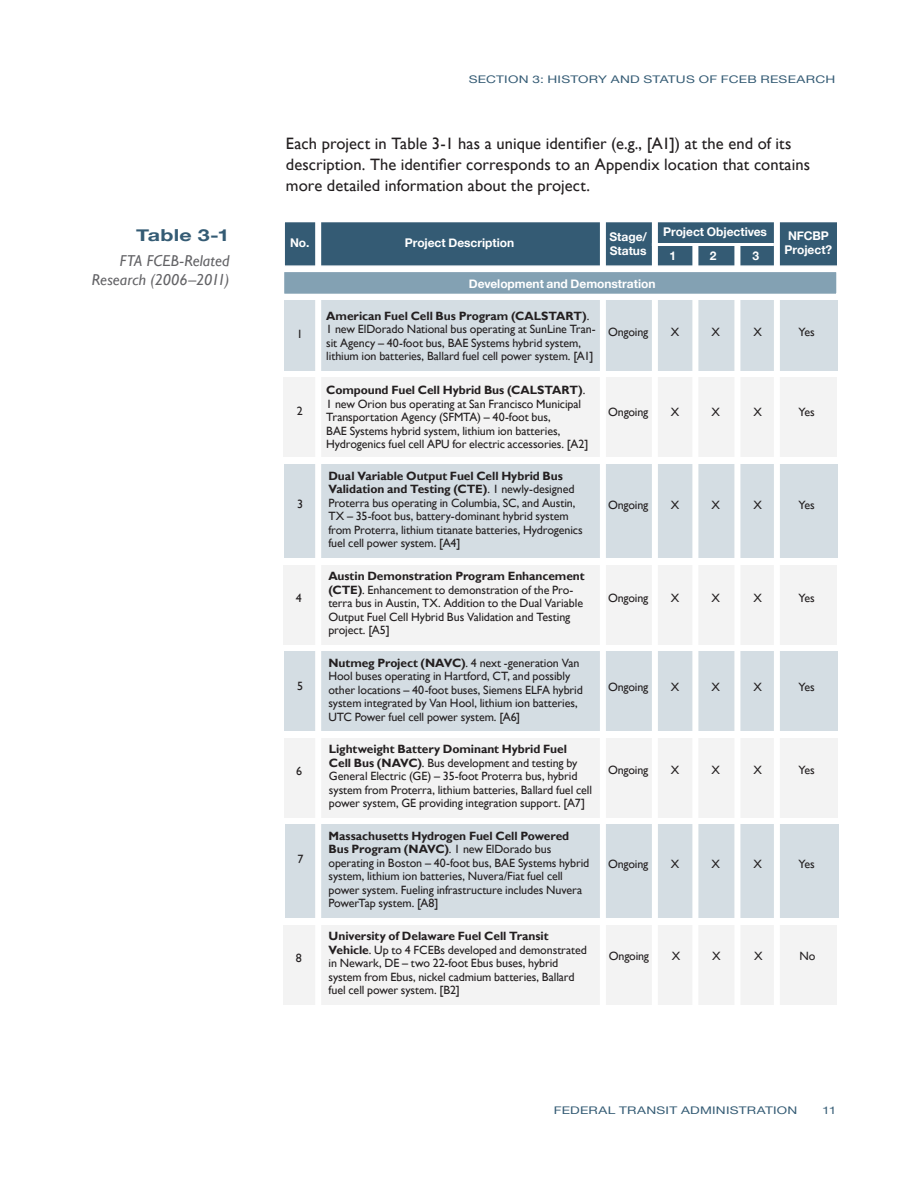
<style>
.page{position:relative;width:918px;height:1188px;background:#fff}
.page>*{position:absolute;margin:0;border:0;box-sizing:border-box;transform-origin:0 0}
.t1{font:16.5px/21px "Gill Sans";letter-spacing:.005em;color:#231f20}
.t2{font:700 16.5px "Helvetica Neue";letter-spacing:.01em;color:#345b74;scale:1.3 1}
.t3{font:italic 15.75px/18.9px "Gill Sans";letter-spacing:.005em;color:#636366;text-align:right}
.t4{font:12px/13.5px "Gill Sans";letter-spacing:-.005em;color:#231f20}
.t5{font:700 12px/14.1px "Helvetica Neue";letter-spacing:-.005em;color:#fff}
.t6{font:10.5px "Helvetica Neue";letter-spacing:.02em;color:#345b74;scale:1.3 1}
.s1{font-weight:700}
</style>
<div class="page">
<div style="left:284px;top:925px;width:553px;height:79px;background:#f3f3f3"></div>
<div style="left:285px;top:825px;width:553px;height:93px;background:#d4dde3"></div>
<div style="left:284px;top:738px;width:554px;height:79px;background:#f3f3f3"></div>
<div style="left:285px;top:652px;width:553px;height:79px;background:#d4dde3"></div>
<div style="left:284px;top:565px;width:553px;height:79px;background:#f3f3f3"></div>
<div style="left:285px;top:464px;width:553px;height:94px;background:#d4dde3"></div>
<div style="left:284px;top:378px;width:553px;height:79px;background:#f3f3f3"></div>
<div style="left:284px;top:221px;width:554px;height:46px;background:#345b74;border:1px solid #fff"></div>
<hr style="left:652px;top:243px;width:122px;height:3px;background:#fff">
<div style="left:652px;top:219px;width:6px;height:48px;background:#fff"></div>
<div style="left:284px;top:301px;width:554px;height:70px;background:#d4dde3"></div>
<div style="left:315px;top:218px;width:6px;height:809px;background:#fff"></div>
<div style="left:774px;top:219px;width:6px;height:808px;background:#fff"></div>
<div style="left:734px;top:245px;width:6px;height:771px;background:#fff"></div>
<div style="left:600px;top:221px;width:6px;height:806px;background:#fff"></div>
<div style="left:652px;top:297px;width:6px;height:716px;background:#fff"></div>
<div style="left:692px;top:246px;width:6px;height:769px;background:#fff"></div>
<div style="left:283px;top:271px;width:555px;height:24px;background:#83a1b3;border:1px solid #fff"></div>
<p class="t2" style="left:136px;top:221px;width:73px">Table 3-1</p>
<p class="t3" style="left:92px;top:251px;width:139px">FTA FCEB-Related<br>Research (2006–2011)</p>
<p class="t6" style="left:469px;top:70px;width:283px">SECTION 3: HISTORY AND STATUS OF FCEB RESEARCH</p>
<p class="t1" style="left:286px;top:134px;width:526px">Each project in Table 3-1 has a unique identifier (e.g., [A1]) at the end of its description. The identifier corresponds to an Appendix location that contains more detailed information about the project.</p>
<p class="t5" style="left:290px;top:235px;width:21px">No.</p>
<p class="t5" style="left:405px;top:235px;width:111px">Project Description</p>
<p class="t5" style="left:610px;top:229px;width:39px">Stage/<br>Status</p>
<p class="t5" style="left:670px;top:218px;width:99px;line-height:24.3px;text-indent:-6px">Project Objectives<br>1</p>
<p class="t5" style="left:710px;top:248px;width:8px">2</p>
<p class="t5" style="left:752px;top:248px;width:8px">3</p>
<p class="t5" style="left:469px;top:276px;width:188px">Development and Demonstration</p>
<p class="t5" style="left:785px;top:228px;width:49px">NFCBP<br>Project?</p>
<p class="t4" style="left:326px;top:309px;width:271px"><span class="s1">American Fuel Cell Bus Program (CALSTART)</span>.<br>1 new ElDorado National bus operating at SunLine Tran&shy;sit Agency – 40-foot bus, BAE Systems hybrid system, lithium ion batteries, Ballard fuel cell power system. [A1]</p>
<p class="t4" style="left:297px;top:327px;width:7px">1</p>
<p class="t4" style="left:608px;top:326px;width:42px">Ongoing</p>
<p class="t4" style="left:671px;top:326px;width:10px">X</p>
<p class="t4" style="left:711px;top:326px;width:10px">X</p>
<p class="t4" style="left:753px;top:326px;width:10px">X</p>
<p class="t4" style="left:798px;top:326px;width:18px">Yes</p>
<p class="t4" style="left:297px;top:405px;width:7px">2</p>
<p class="t4" style="left:326px;top:384px;width:264px"><span class="s1">Compound Fuel Cell Hybrid Bus (CALSTART)</span>.<br>1 new Orion bus operating at San Francisco Municipal Transportation Agency (SFMTA) – 40-foot bus,<br>BAE Systems hybrid system, lithium ion batteries, Hydrogenics fuel cell APU for electric accessories. [A2]</p>
<p class="t4" style="left:608px;top:405px;width:42px">Ongoing</p>
<p class="t4" style="left:671px;top:405px;width:10px">X</p>
<p class="t4" style="left:711px;top:405px;width:10px">X</p>
<p class="t4" style="left:753px;top:405px;width:10px">X</p>
<p class="t4" style="left:798px;top:405px;width:18px">Yes</p>
<p class="t4" style="left:297px;top:497px;width:7px">3</p>
<p class="t4" style="left:328px;top:469px;width:256px"><span class="s1">Dual Variable Output Fuel Cell Hybrid Bus Validation and Testing (CTE)</span>. 1 newly-designed Proterra bus operating in Columbia, SC, and Austin, TX – 35-foot bus, battery-dominant hybrid system from Proterra, lithium titanate batteries, Hydrogenics fuel cell power system. [A4]</p>
<p class="t4" style="left:608px;top:499px;width:42px">Ongoing</p>
<p class="t4" style="left:671px;top:499px;width:10px">X</p>
<p class="t4" style="left:711px;top:499px;width:10px">X</p>
<p class="t4" style="left:753px;top:499px;width:10px">X</p>
<p class="t4" style="left:798px;top:499px;width:18px">Yes</p>
<p class="t4" style="left:296px;top:592px;width:7px">4</p>
<p class="t4" style="left:328px;top:570px;width:258px"><span class="s1">Austin Demonstration Program Enhancement (CTE)</span>. Enhancement to demonstration of the Pro&shy;terra bus in Austin, TX. Addition to the Dual Variable Output Fuel Cell Hybrid Bus Validation and Testing project. [A5]</p>
<p class="t4" style="left:608px;top:592px;width:42px">Ongoing</p>
<p class="t4" style="left:671px;top:592px;width:10px">X</p>
<p class="t4" style="left:711px;top:592px;width:10px">X</p>
<p class="t4" style="left:753px;top:592px;width:10px">X</p>
<p class="t4" style="left:798px;top:592px;width:18px">Yes</p>
<p class="t4" style="left:328px;top:656px;width:256px"><span class="s1">Nutmeg Project (NAVC)</span>. 4 next -generation Van Hool buses operating in Hartford, CT, and possibly other locations – 40-foot buses, Siemens ELFA hybrid system integrated by Van Hool, lithium ion batteries, UTC Power fuel cell power system. [A6]</p>
<p class="t4" style="left:329px;top:743px;width:265px"><span class="s1">Lightweight Battery Dominant Hybrid Fuel Cell Bus (NAVC)</span>. Bus development and testing by General Electric (GE) – 35-foot Proterra bus, hybrid system from Proterra, lithium batteries, Ballard fuel cell power system, GE providing integration support. [A7]</p>
<p class="t4" style="left:297px;top:680px;width:7px">5</p>
<p class="t4" style="left:608px;top:681px;width:42px">Ongoing</p>
<p class="t4" style="left:671px;top:681px;width:10px">X</p>
<p class="t4" style="left:711px;top:681px;width:10px">X</p>
<p class="t4" style="left:753px;top:681px;width:10px">X</p>
<p class="t4" style="left:798px;top:681px;width:18px">Yes</p>
<p class="t4" style="left:296px;top:765px;width:7px">6</p>
<p class="t4" style="left:608px;top:764px;width:42px">Ongoing</p>
<p class="t4" style="left:671px;top:764px;width:10px">X</p>
<p class="t4" style="left:711px;top:764px;width:10px">X</p>
<p class="t4" style="left:753px;top:764px;width:10px">X</p>
<p class="t4" style="left:798px;top:764px;width:18px">Yes</p>
<p class="t4" style="left:297px;top:853px;width:7px">7</p>
<p class="t4" style="left:296px;top:952px;width:7px">8</p>
<p class="t4" style="left:328px;top:829px;width:262px"><span class="s1">Massachusetts Hydrogen Fuel Cell Powered Bus Program (NAVC)</span>. 1 new ElDorado bus operating in Boston – 40-foot bus, BAE Systems hybrid system, lithium ion batteries, Nuvera/Fiat fuel cell power system. Fueling infrastructure includes Nuvera PowerTap system. [A8]</p>
<p class="t4" style="left:329px;top:930px;width:260px"><span class="s1">University of Delaware Fuel Cell Transit Vehicle</span>. Up to 4 FCEBs developed and demonstrated in Newark, DE – two 22-foot Ebus buses, hybrid system from Ebus, nickel cadmium batteries, Ballard fuel cell power system. [B2]</p>
<p class="t4" style="left:608px;top:857px;width:42px">Ongoing</p>
<p class="t4" style="left:671px;top:857px;width:10px">X</p>
<p class="t4" style="left:711px;top:857px;width:10px">X</p>
<p class="t4" style="left:753px;top:857px;width:10px">X</p>
<p class="t4" style="left:798px;top:857px;width:18px">Yes</p>
<p class="t4" style="left:609px;top:949px;width:42px">Ongoing</p>
<p class="t4" style="left:672px;top:949px;width:10px">X</p>
<p class="t4" style="left:712px;top:949px;width:10px">X</p>
<p class="t4" style="left:754px;top:949px;width:10px">X</p>
<p class="t4" style="left:799px;top:949px;width:17px">No</p>
<p class="t6" style="left:554px;top:1102px;width:189px">FEDERAL TRANSIT ADMINISTRATION</p>
<p class="t6" style="left:822px;top:1102px;width:12px">11</p>
</div>
